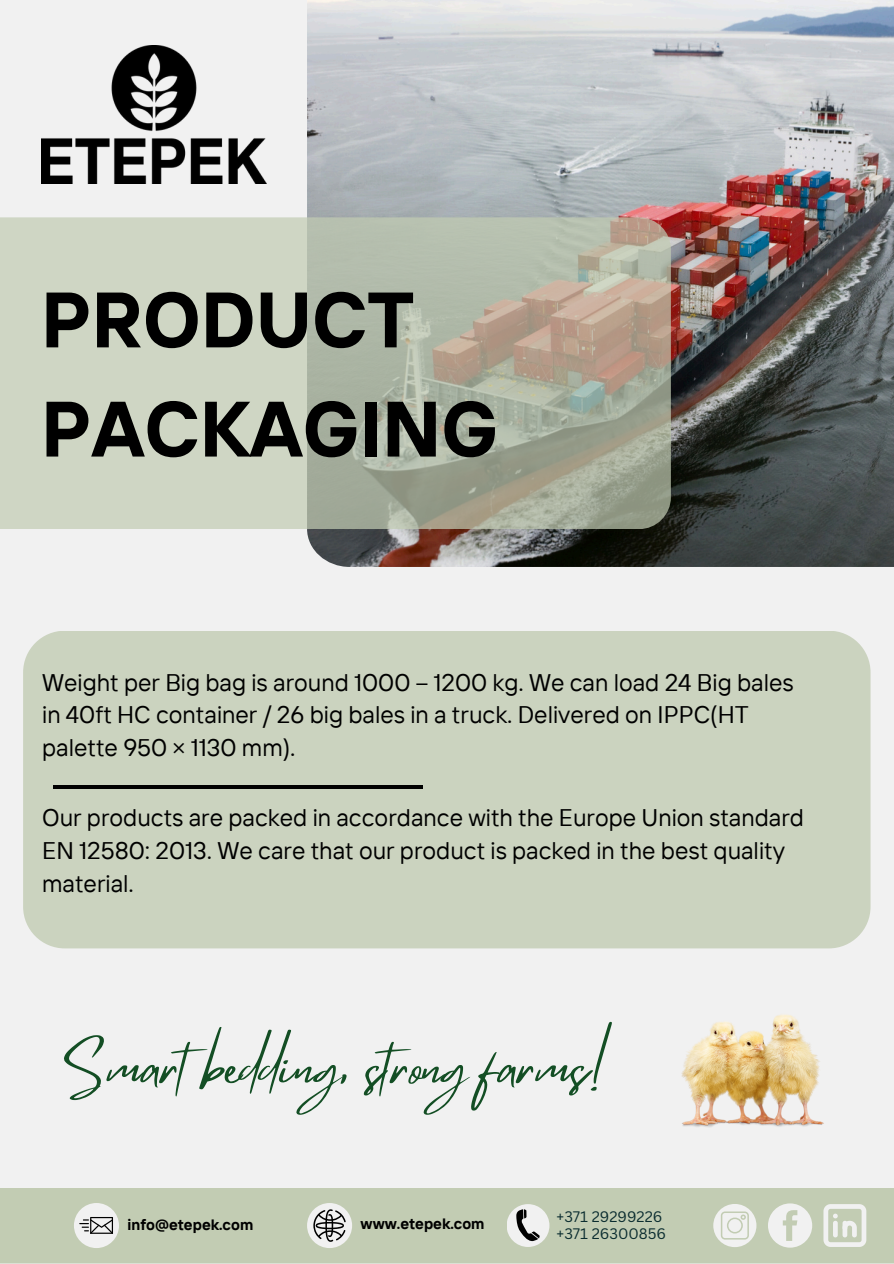
<style>
.page{position:relative;width:894px;height:1264px;background:#fff}
.page>*{position:absolute;margin:0;border:0;box-sizing:border-box;transform-origin:0 0}
.t1{font:700 78.3px/109.2px "TT Interphases";color:#000}
.t2{font:51.9px "Mistrully";color:#134e24}
.t3{font:24px/32.7px "TT Interphases";color:#000}
.t4{font:700 15px "TT Interphases";color:#000}
.t5{font:14.85px "Canva Sans";color:#0b2d30}
</style>
<div class="page">
<div style="left:0;top:0;width:893px;height:1263px;background:#f1f1f1"></div>
<div style="left:0;top:1188px;width:893px;height:75px;background:#c2ccb3"></div>
<div style="left:74px;top:1202px;width:45px;height:45px;background:#f1f1f1;border-radius:50%"></div>
<svg style="left:79px;top:1217px;width:34px;height:16px"></svg>
<div style="left:307px;top:1202px;width:45px;height:45px;background:#f1f1f1;border-radius:50%"></div>
<svg style="left:313px;top:1209px;width:32px;height:32px"></svg>
<img style="left:307px;top:0;width:586px;height:567px">
<svg style="left:0;top:217px;width:670px;height:312px;background:#bcc0ae"></svg>
<svg style="left:823px;top:1204px;width:43px;height:42px"></svg>
<div style="left:713px;top:1203px;width:43px;height:44px;background:#f1f1f1;border-radius:50%"></div>
<svg style="left:720px;top:1211px;width:28px;height:28px"></svg>
<div style="left:506px;top:1204px;width:43px;height:42px;background:#f1f1f1;border-radius:50%"></div>
<svg style="left:516px;top:1209px;width:23px;height:32px"></svg>
<div style="left:767px;top:1203px;width:45px;height:44px;background:#f1f1f1;border-radius:50%"></div>
<svg style="left:782px;top:1210px;width:15px;height:30px"></svg>
<div style="left:23px;top:630px;width:847px;height:318px;background:#cbd3bf;border-radius:42px"></div>
<img style="left:681px;top:1014px;width:143px;height:113px">
<hr style="left:53px;top:785px;width:369px;height:4px;background:#000">
<img style="left:41px;top:46px;width:225px;height:137px">
<h3 class="t1" style="left:41px;top:263px;width:458px">PRODUCT<br>PACKAGING</h3>
<p class="t3" style="left:42px;top:665px;width:753px">Weight per Big bag is around 1000 – 1200 kg. We can load 24 Big bales in 40ft HC container / 26 big bales in a truck. Delivered on IPPC(HT palette 950 × 1130 mm).</p>
<h2 class="t3" style="left:42px;top:801px;width:763px">Our products are packed in accordance with the Europe Union standard<br>EN 12580: 2013. We care that our product is packed in the best quality material.</h2>
<p class="t2" style="left:67px;top:1025px;width:549px">Smartbedding, strong farms!</p>
<p class="t4" style="left:128px;top:1214px;width:127px">info@etepek.com</p>
<p class="t4" style="left:360px;top:1214px;width:125px">www.etepek.com</p>
<h3 class="t5" style="left:556px;top:1205px;width:107px">+371 29299226</h3>
<p class="t5" style="left:556px;top:1223px;width:111px">+371 26300856</p>
</div>
